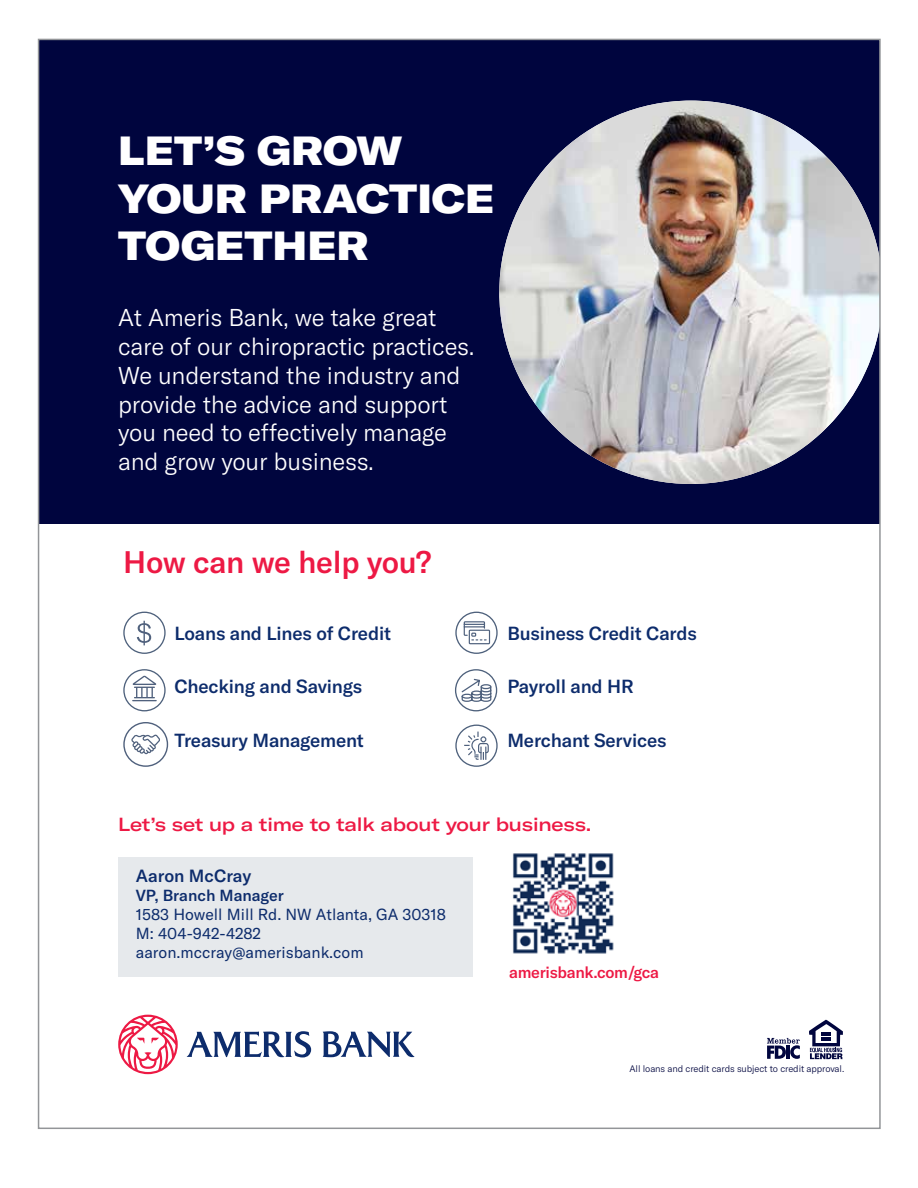
<style>
.page{position:relative;width:918px;height:1188px;background:#fff}
.page>*{position:absolute;margin:0;border:0;box-sizing:border-box;transform-origin:0 0}
.t1{font:900 expanded 40.05px/47.5px "GT America";color:#fff}
.t2{font:500 30.75px "GT America";letter-spacing:-.01em;color:#ed1944}
.t3{font:300 24px/28.8px "GT America";letter-spacing:-.01em;color:#fff}
.t4{font:500 18.75px "GT America";letter-spacing:-.01em;color:#0d2c6c}
.t5{font:500 expanded 18.75px "GT America";letter-spacing:-.01em;color:#ed1944}
.t6{font:500 17.4px "GT America";color:#0d2c6c}
.t7{font:500 16.05px "GT America";letter-spacing:-.02em;color:#ed1944}
.t8{font:15.9px/19px "GT America";color:#0d2c6c}
.t9{font:500 15.9px "GT America";color:#0d2c6c}
.t10{font:300 9.3px "GT America";letter-spacing:-.01em;color:#00053e}
</style>
<div class="page">
<div style="left:39px;top:40px;width:841px;height:484px;background:#00053e"></div>
<svg style="left:767px;top:1038px;width:33px;height:21px"></svg>
<hr style="left:786px;top:1046px;width:4px;height:13px;background:#00053e">
<svg style="left:809px;top:1020px;width:34px;height:39px"></svg>
<img style="left:499px;top:101px;width:379px;height:383px">
<svg style="left:323px;top:1031px;width:92px;height:27px"></svg>
<svg style="left:187px;top:1031px;width:124px;height:26px"></svg>
<svg style="left:118px;top:1015px;width:60px;height:59px"></svg>
<div style="left:118px;top:858px;width:355px;height:119px;background:#e6e9ec"></div>
<div style="left:123px;top:612px;width:43px;height:42px;border:1px solid #4e617c;border-radius:50%"></div>
<svg style="left:137px;top:621px;width:14px;height:24px"></svg>
<div style="left:123px;top:669px;width:43px;height:42px;border:1px solid #4e617c;border-radius:50%"></div>
<svg style="left:132px;top:676px;width:25px;height:25px"></svg>
<div style="left:123px;top:722px;width:45px;height:45px;border:1px solid #50617d;border-radius:50%"></div>
<svg style="left:131px;top:735px;width:29px;height:19px"></svg>
<div style="left:455px;top:669px;width:42px;height:42px;border:1px solid #4e617c;border-radius:50%"></div>
<div style="left:455px;top:612px;width:43px;height:42px;border:1px solid #4e617c;border-radius:50%"></div>
<div style="left:455px;top:725px;width:43px;height:42px;border:1px solid #4e617c;border-radius:50%"></div>
<svg style="left:460px;top:678px;width:32px;height:25px"></svg>
<svg style="left:463px;top:730px;width:26px;height:31px"></svg>
<svg style="left:463px;top:621px;width:28px;height:24px"></svg>
<img style="left:512px;top:853px;width:102px;height:101px">
<h1 class="t1" style="left:118px;top:126px;width:378px">LET’S GROW<br>YOUR PRACTICE<br>TOGETHER</h1>
<p class="t3" style="left:118px;top:303px;width:358px">At Ameris Bank, we take great care of our chiropractic practices.<br>We understand the industry and provide the advice and support you need to effectively manage and grow your business.</p>
<p class="t2" style="left:123px;top:544px;width:310px">How can we help you?</p>
<p class="t4" style="left:174px;top:622px;width:218px">Loans and Lines of Credit</p>
<p class="t4" style="left:174px;top:675px;width:189px">Checking and Savings</p>
<p class="t4" style="left:174px;top:729px;width:191px">Treasury Management</p>
<p class="t4" style="left:507px;top:622px;width:191px">Business Credit Cards</p>
<p class="t4" style="left:507px;top:675px;width:128px">Payroll and HR</p>
<p class="t4" style="left:507px;top:729px;width:161px">Merchant Services</p>
<p class="t5" style="left:118px;top:813px;width:475px">Let’s set up a time to talk about your business.</p>
<p class="t6" style="left:136px;top:865px;width:117px">Aaron McCray</p>
<p class="t9" style="left:136px;top:885px;width:149px">VP, Branch Manager</p>
<p class="t8" style="left:136px;top:904px;width:312px">1583 Howell Mill Rd. NW Atlanta, GA 30318<br>M: 404-942-4282 aaron.mccray@amerisbank.com</p>
<p class="t7" style="left:509px;top:962px;width:151px">amerisbank.com/gca</p>
<p class="t10" style="left:629px;top:1063px;width:216px">All loans and credit cards subject to credit approval.</p>
</div>
